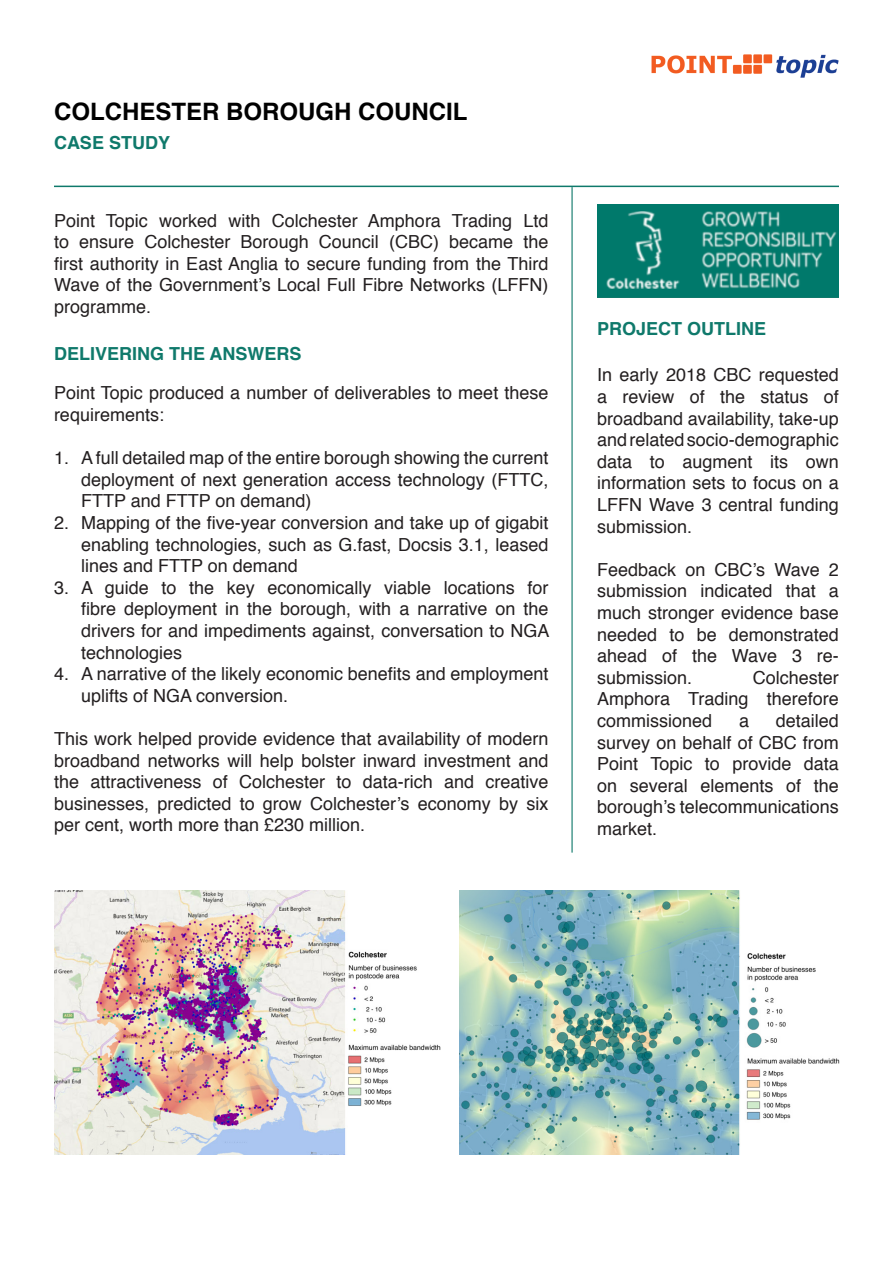
<style>
.page{position:relative;width:893px;height:1263px;background:#fff}
.page>*{position:absolute;margin:0;border:0;box-sizing:border-box;transform-origin:0 0}
.t1{font:700 24px "Helvetica";color:#000}
.t2{font:18px/21.6px "Helvetica";color:#231f20;text-align:justify}
.t3{font:700 18px "Helvetica";color:#0f796b}
</style>
<div class="page">
<img style="left:651px;top:54px;width:187px;height:23px">
<div style="left:597px;top:205px;width:242px;height:93px;background:#00796b"></div>
<img style="left:606px;top:211px;width:231px;height:78px">
<hr style="left:54px;top:186px;width:785px;height:1px;background:#0f796b">
<hr style="left:571px;top:187px;width:2px;height:666px;background:#0f796b">
<img style="left:54px;top:891px;width:387px;height:263px">
<img style="left:459px;top:891px;width:381px;height:263px">
<p class="t1" style="left:54px;top:92px;width:415px">COLCHESTER BOROUGH COUNCIL</p>
<p class="t3" style="left:54px;top:128px;width:118px">CASE STUDY</p>
<p class="t2" style="left:54px;top:210px;width:496px">Point Topic worked with Colchester Amphora Trading Ltd to ensure Colchester Borough Council (CBC) became the first authority in East Anglia to secure funding from the Third Wave of the Government’s Local Full Fibre Networks (LFFN) programme.</p>
<p class="t3" style="left:54px;top:339px;width:249px">DELIVERING THE ANSWERS</p>
<p class="t2" style="left:54px;top:383px;width:496px">Point Topic produced a number of deliverables to meet these requirements:</p>
<p class="t2" style="left:81px;top:448px;width:469px;text-indent:-27px">1. A full detailed map of the entire borough showing the current deployment of next generation access technology (FTTC, FTTP and FTTP on demand)</p>
<p class="t2" style="left:81px;top:512px;width:469px;text-indent:-27px">2. Mapping of the five-year conversion and take up of gigabit enabling technologies, such as G.fast, Docsis 3.1, leased lines and FTTP on demand</p>
<p class="t2" style="left:81px;top:577px;width:470px;text-indent:-27px">3. A guide to the key economically viable locations for fibre deployment in the borough, with a narrative on the drivers for and impediments against, conversation to NGA technologies</p>
<p class="t2" style="left:81px;top:664px;width:469px;text-indent:-27px">4. A narrative of the likely economic benefits and employment uplifts of NGA conversion.</p>
<p class="t2" style="left:54px;top:728px;width:496px">This work helped provide evidence that availability of modern broadband networks will help bolster inward investment and the attractiveness of Colchester to data-rich and creative businesses, predicted to grow Colchester’s economy by six per cent, worth more than £230 million.</p>
<p class="t3" style="left:597px;top:314px;width:171px">PROJECT OUTLINE</p>
<p class="t2" style="left:597px;top:365px;width:243px">In early 2018 CBC requested a review of the status of broadband availability, take-up and related socio-demographic data to augment its own information sets to focus on a LFFN Wave 3 central funding submission.</p>
<p class="t2" style="left:597px;top:559px;width:243px">Feedback on CBC’s Wave 2 submission indicated that a much stronger evidence base needed to be demonstrated ahead of the Wave 3 re&shy;submission.</p>
<p class="t2" style="left:597px;top:667px;width:243px;text-indent:156px">Colchester Amphora Trading therefore commissioned</p>
<p class="t2" style="left:597px;top:710px;width:243px;text-indent:179px">detailed survey on behalf of CBC from Point Topic to provide data on several elements of the borough’s telecommunications market.</p>
<p class="t2" style="left:739px;top:710px;width:12px">a</p>
</div>
